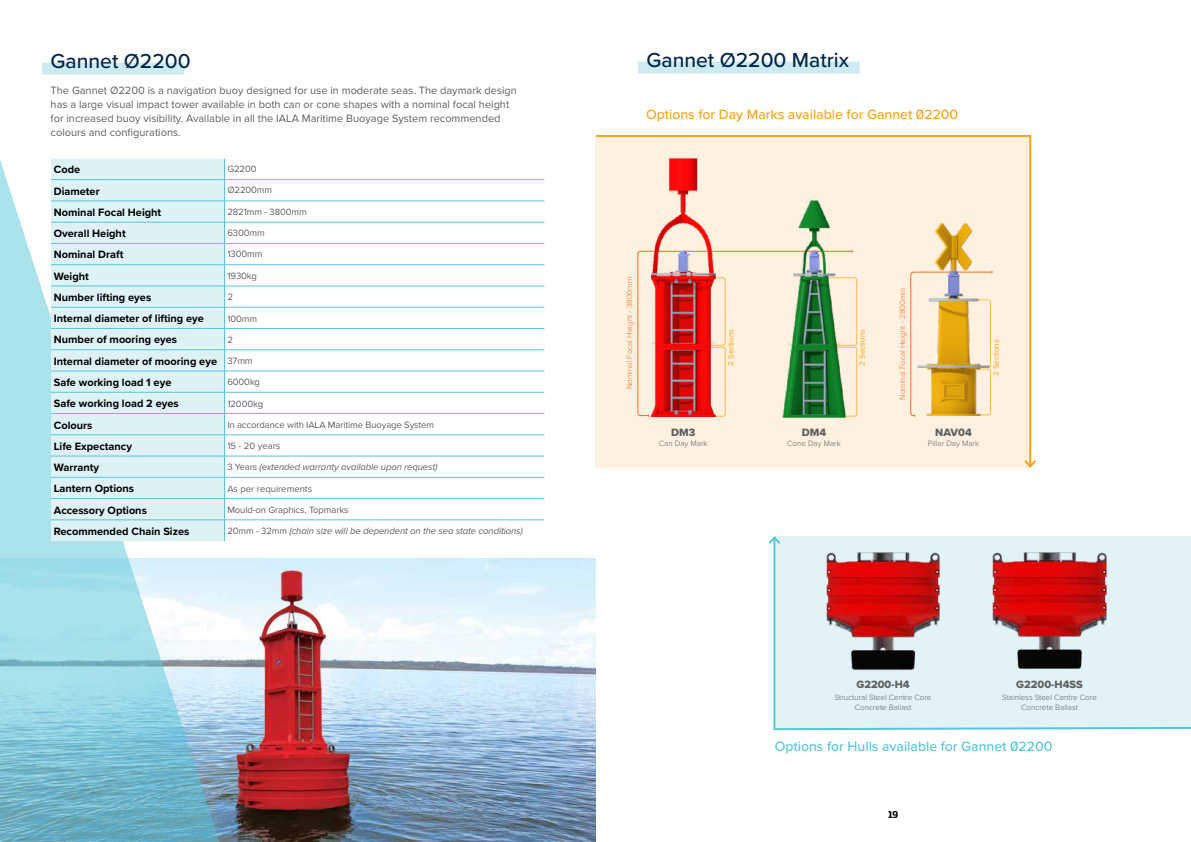
<style>
.page{position:relative;width:1191px;height:842px;background:#fff}
.page>*{position:absolute;margin:0;border:0;box-sizing:border-box;transform-origin:0 0}
.t1{font:500 21px "Proxima Nova";color:#00254a}
.t2{font:500 14px "Proxima Nova";color:#faa41a}
.t3{font:500 14px "Proxima Nova";color:#56c7da}
.t4{font:700 11px/21.3px "Proxima Nova";color:#000}
.t5{font:11px/14px "Proxima Nova";color:#5f6062}
.t6{font:11px "Proxima Nova Extrabld";color:#5f6062}
.t7{font:700 10px "Prometo";color:#000}
.t8{font:9.5px "Proxima Nova";letter-spacing:-.01em;color:#5f6062}
.t9{font:italic 9.5px "Proxima Nova";letter-spacing:-.01em;color:#5f6062}
.t10{font:300 8px/10px "Proxima Nova";color:#5f6062;text-align:center}
.t11{font:300 8px "Proxima Nova";color:#f36f21}
.t12{font:8px "Proxima Nova";color:#faa41a}
.s1{font-weight:400;font-size:9.5px;color:#5f6062}
.s2{font-style:normal}
</style>
<div class="page">
<div style="left:42px;top:63px;width:142px;height:12px;background:#ceebf1"></div>
<img style="left:224px;top:558px;width:371px;height:284px">
<svg style="left:0;top:160px;width:224px;height:682px;background:#a3d6e3"></svg>
<div style="left:51px;top:158px;width:173px;height:383px;background:#def1f5"></div>
<hr style="left:51px;top:179px;width:173px;height:1px;background:#56c7da">
<hr style="left:224px;top:179px;width:320px;height:1px;background:#56c7da">
<hr style="left:51px;top:201px;width:173px;height:1px;background:#56c7da">
<hr style="left:224px;top:201px;width:320px;height:1px;background:#56c7da">
<hr style="left:51px;top:222px;width:173px;height:1px;background:#56c7da">
<hr style="left:224px;top:222px;width:320px;height:1px;background:#56c7da">
<hr style="left:51px;top:243px;width:173px;height:1px;background:#56c7da">
<hr style="left:224px;top:243px;width:320px;height:1px;background:#56c7da">
<hr style="left:51px;top:264px;width:173px;height:1px;background:#56c7da">
<hr style="left:224px;top:264px;width:320px;height:1px;background:#56c7da">
<hr style="left:51px;top:286px;width:173px;height:1px;background:#56c7da">
<hr style="left:224px;top:286px;width:320px;height:1px;background:#56c7da">
<hr style="left:51px;top:307px;width:173px;height:1px;background:#56c7da">
<hr style="left:224px;top:307px;width:320px;height:1px;background:#56c7da">
<hr style="left:51px;top:328px;width:173px;height:1px;background:#56c7da">
<hr style="left:224px;top:328px;width:320px;height:1px;background:#56c7da">
<hr style="left:51px;top:350px;width:173px;height:1px;background:#56c7da">
<hr style="left:224px;top:350px;width:320px;height:1px;background:#56c7da">
<hr style="left:51px;top:371px;width:173px;height:1px;background:#56c7da">
<hr style="left:224px;top:371px;width:320px;height:1px;background:#56c7da">
<hr style="left:51px;top:392px;width:173px;height:1px;background:#56c7da">
<hr style="left:224px;top:392px;width:320px;height:1px;background:#56c7da">
<hr style="left:51px;top:413px;width:173px;height:1px;background:#56c7da">
<hr style="left:224px;top:413px;width:320px;height:1px;background:#56c7da">
<hr style="left:51px;top:435px;width:173px;height:1px;background:#56c7da">
<hr style="left:224px;top:435px;width:320px;height:1px;background:#56c7da">
<hr style="left:51px;top:456px;width:173px;height:1px;background:#56c7da">
<hr style="left:224px;top:456px;width:320px;height:1px;background:#56c7da">
<hr style="left:51px;top:477px;width:173px;height:1px;background:#56c7da">
<hr style="left:224px;top:477px;width:320px;height:1px;background:#56c7da">
<hr style="left:51px;top:498px;width:173px;height:1px;background:#56c7da">
<hr style="left:224px;top:498px;width:320px;height:1px;background:#56c7da">
<hr style="left:51px;top:520px;width:173px;height:1px;background:#56c7da">
<hr style="left:224px;top:520px;width:320px;height:1px;background:#56c7da">
<svg style="left:224px;top:158px;width:1px;height:383px"></svg>
<div style="left:595px;top:134px;width:437px;height:334px;background:#fff1e0"></div>
<svg style="left:1022px;top:458px;width:14px;height:10px"></svg>
<div style="left:773px;top:536px;width:418px;height:195px;background:#e1f3f6"></div>
<svg style="left:768px;top:536px;width:14px;height:9px"></svg>
<div style="left:638px;top:62px;width:221px;height:12px;background:#ceebf1"></div>
<img style="left:826px;top:553px;width:113px;height:120px">
<img style="left:993px;top:553px;width:113px;height:116px">
<svg style="left:637px;top:250px;width:220px;height:167px;background:#feedd9"></svg>
<svg style="left:910px;top:271px;width:82px;height:146px;background:#fcddbb"></svg>
<img style="left:651px;top:157px;width:64px;height:260px">
<img style="left:778px;top:179px;width:71px;height:239px">
<img style="left:917px;top:223px;width:72px;height:192px">
<h1 class="t1" style="left:51px;top:46px;width:141px">Gannet Ø2200</h1>
<p class="t5" style="left:51px;top:82px;width:468px">The Gannet Ø2200 is a navigation buoy designed for use in moderate seas. The daymark design has a large visual impact tower available in both can or cone shapes with a nominal focal height for increased buoy visibility. Available in all the IALA Maritime Buoyage System recommended colours and configurations.</p>
<p class="t4" style="left:54px;top:159px;width:28px">Code</p>
<p class="t8" style="left:227px;top:162px;width:31px">G2200</p>
<p class="t4" style="left:54px;top:180px;width:47px">Diameter</p>
<p class="t8" style="left:227px;top:183px;width:46px">Ø2200mm</p>
<p class="t4" style="left:54px;top:201px;width:109px">Nominal Focal Height</p>
<p class="t8" style="left:227px;top:204px;width:81px">2821mm - 3800mm</p>
<p class="t4" style="left:54px;top:223px;width:73px">Overall Height</p>
<p class="t8" style="left:227px;top:226px;width:39px">6300mm</p>
<p class="t4" style="left:54px;top:244px;width:71px">Nominal Draft</p>
<p class="t8" style="left:227px;top:247px;width:37px">1300mm</p>
<p class="t4" style="left:54px;top:265px;width:37px">Weight</p>
<p class="t8" style="left:227px;top:269px;width:31px">1930kg</p>
<p class="t4" style="left:54px;top:286px;width:99px">Number lifting eyes</p>
<p class="t8" style="left:227px;top:290px;width:7px">2</p>
<p class="t4" style="left:54px;top:308px;width:152px">Internal diameter of lifting eye</p>
<p class="t8" style="left:227px;top:311px;width:31px">100mm</p>
<p class="t4" style="left:54px;top:329px;width:125px">Number of mooring eyes</p>
<p class="t8" style="left:227px;top:333px;width:7px">2</p>
<p class="t4" style="left:54px;top:350px;width:200px">Internal diameter of mooring eye <span class="s1">37mm<br></span>Safe working load 1 eye</p>
<p class="t8" style="left:227px;top:375px;width:34px">6000kg</p>
<p class="t4" style="left:54px;top:393px;width:126px">Safe working load 2 eyes</p>
<p class="t8" style="left:227px;top:396px;width:37px">12000kg</p>
<p class="t4" style="left:54px;top:414px;width:40px">Colours</p>
<p class="t8" style="left:227px;top:418px;width:208px">In accordance with IALA Maritime Buoyage System</p>
<p class="t4" style="left:54px;top:435px;width:80px">Life Expectancy</p>
<p class="t8" style="left:227px;top:439px;width:54px">15 - 20 years</p>
<p class="t4" style="left:54px;top:456px;width:47px">Warranty</p>
<p class="t9" style="left:227px;top:460px;width:212px"><span class="s2">3 Years</span> (extended warranty available upon request)</p>
<p class="t4" style="left:54px;top:478px;width:82px">Lantern Options</p>
<p class="t8" style="left:227px;top:481px;width:86px">As per requirements</p>
<p class="t4" style="left:54px;top:499px;width:95px">Accessory Options</p>
<p class="t8" style="left:227px;top:503px;width:123px">Mould-on Graphics, Topmarks</p>
<p class="t4" style="left:54px;top:520px;width:137px">Recommended Chain Sizes</p>
<p class="t9" style="left:227px;top:524px;width:297px"><span class="s2">20mm - 32mm</span> (chain size will be dependent on the sea state conditions)</p>
<h1 class="t1" style="left:646px;top:45px;width:204px">Gannet Ø2200 Matrix</h1>
<p class="t2" style="left:646px;top:104px;width:313px">Options for Day Marks available for Gannet 02200</p>
<p class="t11" style="left:623px;top:389px;width:114px;rotate:-90deg">Nominal Focal Height - 3800mm</p>
<p class="t11" style="left:896px;top:400px;width:114px;rotate:-90deg">Nominal Focal Height - 2800mm</p>
<p class="t12" style="left:725px;top:366px;width:38px;rotate:-90deg">2 Sections</p>
<p class="t12" style="left:856px;top:366px;width:38px;rotate:-90deg">2 Sections</p>
<p class="t12" style="left:990px;top:376px;width:38px;rotate:-90deg">2 Sections</p>
<p class="t6" style="left:671px;top:424px;width:26px">DM3</p>
<p class="t10" style="left:659px;top:438px;width:50px">Can Day Mark</p>
<p class="t6" style="left:801px;top:424px;width:26px">DM4</p>
<p class="t10" style="left:787px;top:438px;width:55px">Cone Day Mark</p>
<p class="t6" style="left:935px;top:424px;width:38px">NAV04</p>
<p class="t10" style="left:928px;top:438px;width:53px">Pillar Day Mark</p>
<p class="t6" style="left:856px;top:676px;width:55px">G2200-H4</p>
<p class="t10" style="left:834px;top:692px;width:98px">Structural Steel Centre Core<br>Concrete Ballast</p>
<p class="t6" style="left:1016px;top:676px;width:68px">G2200-H4SS</p>
<p class="t10" style="left:1002px;top:692px;width:96px">Stainless Steel Centre Core<br>Concrete Ballast</p>
<p class="t3" style="left:774px;top:736px;width:279px">Options for Hulls available for Gannet 02200</p>
<p class="t7" style="left:888px;top:809px;width:12px">19</p>
</div>
